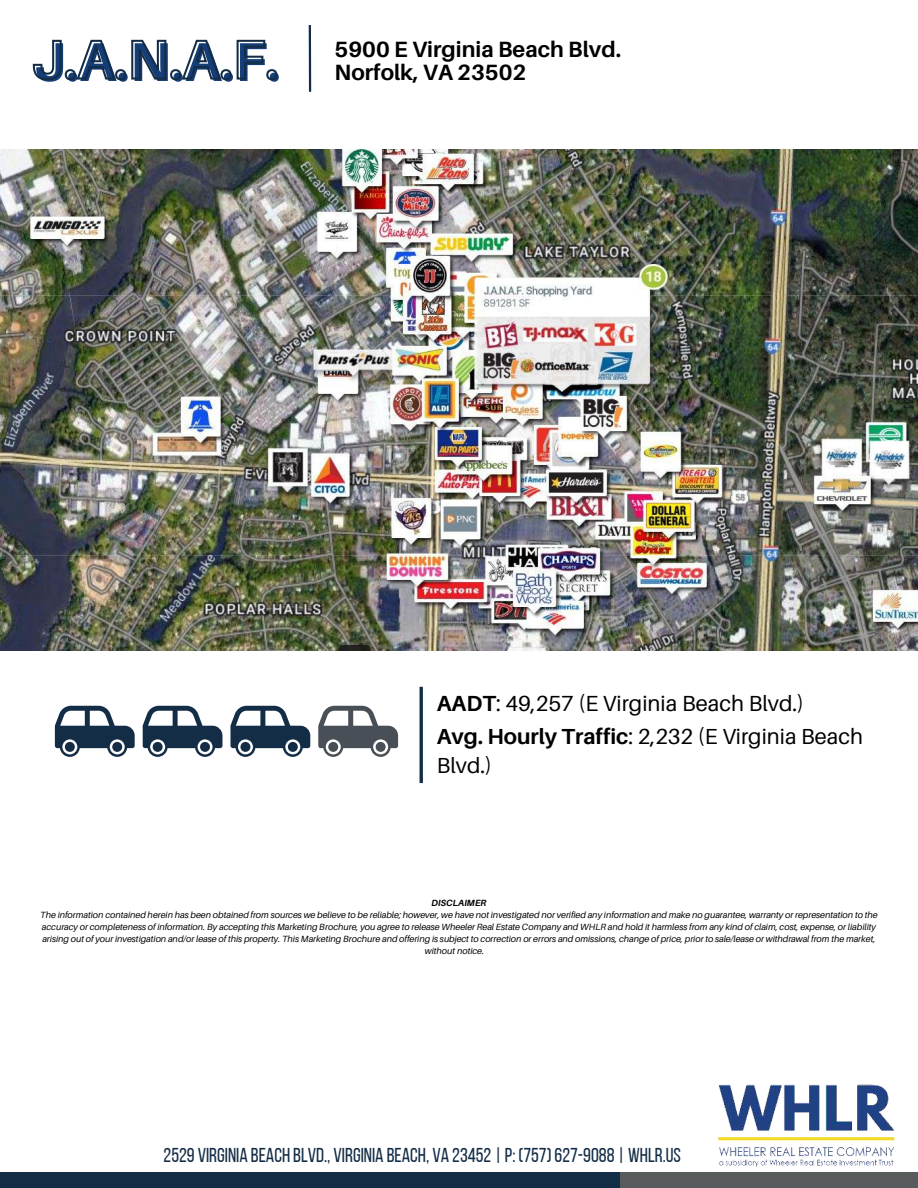
<style>
.page{position:relative;width:918px;height:1188px;background:#fff}
.page>*{position:absolute;margin:0;border:0;box-sizing:border-box;transform-origin:0 0}
.t1{font:700 54.75px "Aileron";color:#153e78}
.t2{font:700 22.05px/23.7px "Aileron";color:#000}
.t3{font:21.9px "Aileron";color:#000}
.t4{font:21.75px/29.2px "Aileron";color:#000}
.t5{font:20.1px "Bebas Neue";color:#142d47}
.t6{font:italic 9px "Aileron";color:#000}
.t7{font:italic 700 9px "Aileron";color:#000}
.s1{font-weight:700}
</style>
<div class="page">
<div style="left:0;top:1172px;width:620px;height:16px;background:#142d47"></div>
<div style="left:620px;top:1172px;width:298px;height:16px;background:#575b5b"></div>
<img style="left:718px;top:1084px;width:177px;height:83px">
<svg style="left:55px;top:706px;width:255px;height:51px"></svg>
<svg style="left:318px;top:706px;width:80px;height:51px"></svg>
<hr style="left:420px;top:687px;width:3px;height:96px;background:#142d47">
<svg style="left:32px;top:39px;width:246px;height:42px"></svg>
<hr style="left:309px;top:25px;width:2px;height:67px;background:#142d47">
<img style="left:0;top:149px;width:918px;height:501px">
<h1 class="t1" style="left:33px;top:31px;width:249px">J.A.N.A.F.</h1>
<h2 class="t2" style="left:335px;top:37px;width:288px">5900 E Virginia Beach Blvd.<br>Norfolk, VA 23502</h2>
<h3 class="t3" style="left:437px;top:692px;width:369px"><span class="s1">AADT</span>: 49,257 (E Virginia Beach Blvd.)</h3>
<h3 class="t4" style="left:437px;top:722px;width:428px"><span class="s1">Avg. Hourly Traffic</span>: 2,232 (E Virginia Beach<br>Blvd.)</h3>
<p class="t7" style="left:432px;top:898px;width:56px">DISCLAIMER</p>
<p class="t6" style="left:40px;top:910px;width:839px">The information contained herein has been obtained from sources we believe to be reliable; however, we have not investigated nor verified any information and make no guarantee, warranty or representation to the</p>
<p class="t6" style="left:42px;top:922px;width:835px">accuracy or completeness of information. By accepting this Marketing Brochure, you agree to release Wheeler Real Estate Company and WHLR and hold it harmless from any kind of claim, cost, expense, or liability</p>
<p class="t6" style="left:42px;top:934px;width:835px">arising out of your investigation and/or lease of this property. This Marketing Brochure and offering is subject to correction or errors and omissions, change of price, prior to sale/lease or withdrawal from the market,</p>
<p class="t6" style="left:425px;top:946px;width:61px">without notice.</p>
<h3 class="t5" style="left:164px;top:1145px;width:519px">2529 VIRGINIA BEACH BLVD., VIRGINIA BEACH, VA 23452 | P: (757) 627-9088 | WHLR.US</h3>
</div>
